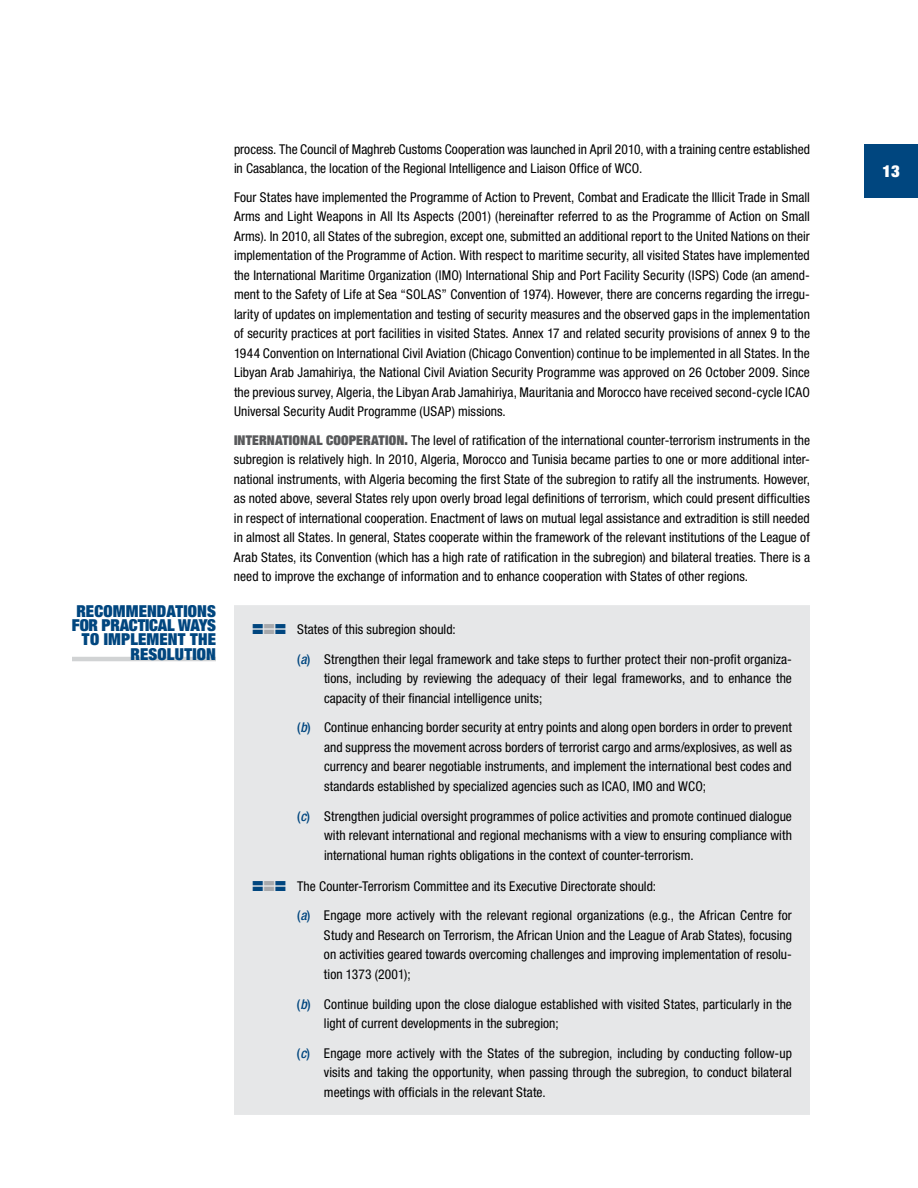
<style>
.page{position:relative;width:918px;height:1188px;background:#fff}
.page>*{position:absolute;margin:0;border:0;box-sizing:border-box;transform-origin:0 0}
.t1{font:900 condensed 16.5px/14.4px "Helvetica Neue LT Std";letter-spacing:.01em;color:#00467f;text-align:right}
.t2{font:900 condensed 16.5px "Helvetica Neue LT Std";color:#fff}
.t3{font:condensed 13.5px/19.5px "Helvetica Neue LT Std";letter-spacing:.005em;color:#000;text-align:justify}
.s1{font-weight:900;color:#58595b}
.s2{color:#00467f}
.s3{color:#a7a9ac}
.s4{font-weight:500;color:#00467f}
.s5{font-weight:500;font-style:italic;color:#00467f}
</style>
<div class="page">
<div style="left:864px;top:144px;width:54px;height:54px;background:#00467f"></div>
<div style="left:234px;top:605px;width:576px;height:510px;background:#e6e7e8"></div>
<hr style="left:72px;top:657px;width:144px;height:4px;background:#d1d3d4">
<p class="t1" style="left:72px;top:603px;width:146px">RECOMMENDATIONS<br>FOR PRACTICAL WAYS<br>TO IMPLEMENT THE<br>RESOLUTION</p>
<p class="t3" style="left:234px;top:139px;width:578px">process. The Council of Maghreb Customs Cooperation was launched in April 2010, with a training centre established in Casablanca, the location of the Regional Intelligence and Liaison Office of WCO.</p>
<p class="t3" style="left:234px;top:187px;width:578px">Four States have implemented the Programme of Action to Prevent, Combat and Eradicate the Illicit Trade in Small Arms and Light Weapons in All Its Aspects (2001) (hereinafter referred to as the Programme of Action on Small Arms). In 2010, all States of the subregion, except one, submitted an additional report to the United Nations on their implementation of the Programme of Action. With respect to maritime security, all visited States have implemented the International Maritime Organization (IMO) International Ship and Port Facility Security (ISPS) Code (an amend&shy;ment to the Safety of Life at Sea “SOLAS” Convention of 1974). However, there are concerns regarding the irregu&shy;larity of updates on implementation and testing of security measures and the observed gaps in the implementation of security practices at port facilities in visited States. Annex 17 and related security provisions of annex 9 to the 1944 Convention on International Civil Aviation (Chicago Convention) continue to be implemented in all States. In the Libyan Arab Jamahiriya, the National Civil Aviation Security Programme was approved on 26 October 2009. Since the previous survey, Algeria, the Libyan Arab Jamahiriya, Mauritania and Morocco have received second-cycle ICAO Universal Security Audit Programme (USAP) missions.</p>
<p class="t3" style="left:234px;top:430px;width:578px"><span class="s1">INTERNATIONAL COOPERATION.</span> The level of ratification of the international counter-terrorism instruments in the subregion is relatively high. In 2010, Algeria, Morocco and Tunisia became parties to one or more additional inter&shy;national instruments, with Algeria becoming the first State of the subregion to ratify all the instruments. However, as noted above, several States rely upon overly broad legal definitions of terrorism, which could present difficulties in respect of international cooperation. Enactment of laws on mutual legal assistance and extradition is still needed in almost all States. In general, States cooperate within the framework of the relevant institutions of the League of Arab States, its Convention (which has a high rate of ratification in the subregion) and bilateral treaties. There is a need to improve the exchange of information and to enhance cooperation with States of other regions.</p>
<p class="t3" style="left:252px;top:619px;width:205px"><span class="s2">•</span><span class="s3">•</span><span class="s2">•</span> States of this subregion should:</p>
<p class="t3" style="left:324px;top:649px;width:470px;text-indent:-27px"><span class="s4">(</span><span class="s5">a</span><span class="s4">)</span> Strengthen their legal framework and take steps to further protect their non-profit organiza&shy;tions, including by reviewing the adequacy of their legal frameworks, and to enhance the capacity of their financial intelligence units;</p>
<p class="t3" style="left:324px;top:718px;width:469px;text-indent:-27px"><span class="s4">(</span><span class="s5">b</span><span class="s4">)</span> Continue enhancing border security at entry points and along open borders in order to prevent and suppress the movement across borders of terrorist cargo and arms/explosives, as well as currency and bearer negotiable instruments, and implement the international best codes and standards established by specialized agencies such as ICAO, IMO and WCO;</p>
<p class="t3" style="left:324px;top:806px;width:470px;text-indent:-27px"><span class="s4">(</span><span class="s5">c</span><span class="s4">)</span> Strengthen judicial oversight programmes of police activities and promote continued dialogue with relevant international and regional mechanisms with a view to ensuring compliance with international human rights obligations in the context of counter-terrorism.</p>
<p class="t3" style="left:252px;top:876px;width:406px"><span class="s2">•</span><span class="s3">•</span><span class="s2">•</span> The Counter-Terrorism Committee and its Executive Directorate should:</p>
<p class="t3" style="left:324px;top:906px;width:470px;text-indent:-27px"><span class="s4">(</span><span class="s5">a</span><span class="s4">)</span> Engage more actively with the relevant regional organizations (e.g., the African Centre for Study and Research on Terrorism, the African Union and the League of Arab States), focusing on activities geared towards overcoming challenges and improving implementation of resolu&shy;tion 1373 (2001);</p>
<p class="t3" style="left:324px;top:994px;width:469px;text-indent:-27px"><span class="s4">(</span><span class="s5">b</span><span class="s4">)</span> Continue building upon the close dialogue established with visited States, particularly in the light of current developments in the subregion;</p>
<p class="t3" style="left:324px;top:1043px;width:470px;text-indent:-27px"><span class="s4">(</span><span class="s5">c</span><span class="s4">)</span> Engage more actively with the States of the subregion, including by conducting follow-up visits and taking the opportunity, when passing through the subregion, to conduct bilateral meetings with officials in the relevant State.</p>
<p class="t2" style="left:882px;top:160px;width:19px">13</p>
</div>
